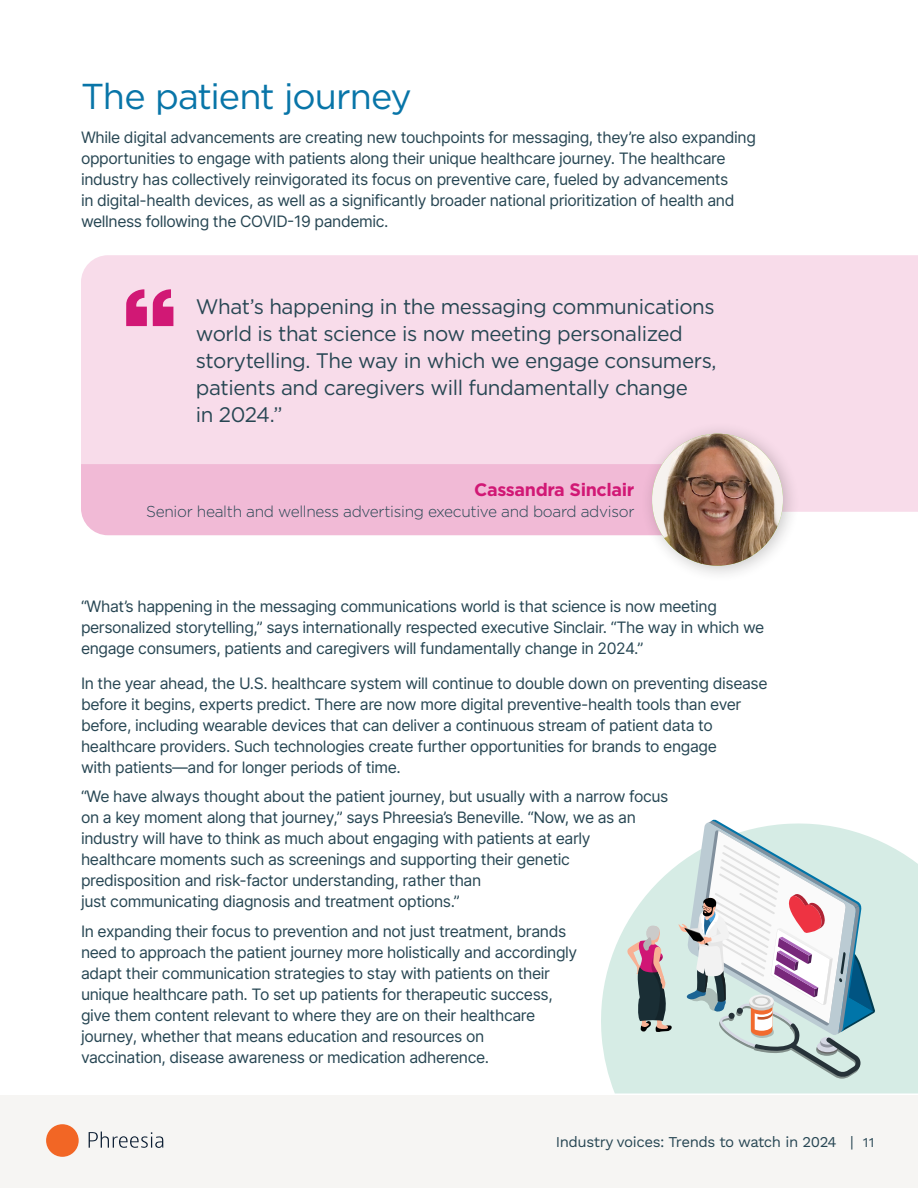
<style>
.page{position:relative;width:918px;height:1188px;background:#fff}
.page>*{position:absolute;margin:0;border:0;box-sizing:border-box;transform-origin:0 0}
.Section_Head{font:36px "Gotham";letter-spacing:-.03em;color:#0875a8}
.Section_Body{font:21px/27px "Gotham";letter-spacing:-.02em;color:#274653}
.Section_Body-2{font:700 18px "Gotham";letter-spacing:-.02em;color:#d11875}
.Section_Body-3{font:15.75px/21px "Inter";letter-spacing:-.025em;color:#274653}
.Section_Body-4{font:300 15.75px "Gotham";letter-spacing:-.02em;color:#274653}
.t1{font:15px "Work Sans";letter-spacing:-.03em;color:#274653}
.s1{font-size:13.5px}
</style>
<div class="page">
<div style="left:0;top:1095px;width:918px;height:93px;background:#f6f5f3"></div>
<div style="left:46px;top:1124px;width:33px;height:33px;background:#f26625;border-radius:50%"></div>
<svg style="left:89px;top:1132px;width:74px;height:16px"></svg>
<div style="left:81px;top:255px;width:837px;height:257px;background:#f8dcea"></div>
<svg style="left:153px;top:289px;width:20px;height:37px"></svg>
<svg style="left:126px;top:289px;width:21px;height:37px"></svg>
<div style="left:81px;top:464px;width:559px;height:71px;background:#f1bad6"></div>
<div style="left:640px;top:421px;width:161px;height:162px;background:#231f20;opacity:.25"></div>
<img style="left:652px;top:434px;width:131px;height:132px">
<svg style="left:601px;top:839px;width:317px;height:254px;fill:#d6ece5"></svg>
<svg style="left:678px;top:819px;width:197px;height:262px"></svg>
<div style="left:749px;top:995px;width:25px;height:13px;background:#f2f2f2;border-radius:50%"></div>
<svg style="left:752px;top:996px;width:19px;height:10px"></svg>
<div style="left:755px;top:998px;width:13px;height:7px;background:#f2f2f2;border-radius:50%"></div>
<svg style="left:627px;top:925px;width:45px;height:107px;background:#a39c9f"></svg>
<p class="Section_Head" style="left:81px;top:73px;width:332px">The patient journey</p>
<p class="Section_Body-3" style="left:81px;top:127px;width:677px">While digital advancements are creating new touchpoints for messaging, they’re also expanding opportunities to engage with patients along their unique healthcare journey. The healthcare industry has collectively reinvigorated its focus on preventive care, fueled by advancements<br>in digital-health devices, as well as a significantly broader national prioritization of health and wellness following the COVID-19 pandemic.</p>
<p class="Section_Body" style="left:196px;top:293px;width:522px">What’s happening in the messaging communications world is that science is now meeting personalized storytelling. The way in which we engage consumers, patients and caregivers will fundamentally change<br>in 2024.”</p>
<p class="Section_Body-2" style="left:474px;top:478px;width:162px">Cassandra Sinclair</p>
<p class="Section_Body-4" style="left:146px;top:502px;width:490px">Senior health and wellness advertising executive and board advisor</p>
<p class="Section_Body-3" style="left:81px;top:596px;width:685px">“What’s happening in the messaging communications world is that science is now meeting personalized storytelling,” says internationally respected executive Sinclair. “The way in which we engage consumers, patients and caregivers will fundamentally change in 2024.”</p>
<p class="Section_Body-3" style="left:81px;top:672px;width:688px">In the year ahead, the U.S. healthcare system will continue to double down on preventing disease before it begins, experts predict. There are now more digital preventive-health tools than ever before, including wearable devices that can deliver a continuous stream of patient data to healthcare providers. Such technologies create further opportunities for brands to engage<br>with patients—and for longer periods of time.</p>
<p class="Section_Body-3" style="left:81px;top:786px;width:589px">“We have always thought about the patient journey, but usually with a narrow focus on a key moment along that journey,” says Phreesia’s Beneville. “Now, we as an industry will have to think as much about engaging with patients at early healthcare moments such as screenings and supporting their genetic predisposition and risk-factor understanding, rather than<br>just communicating diagnosis and treatment options.”</p>
<p class="Section_Body-3" style="left:81px;top:920px;width:498px">In expanding their focus to prevention and not just treatment, brands need to approach the patient journey more holistically and accordingly adapt their communication strategies to stay with patients on their unique healthcare path. To set up patients for therapeutic success, give them content relevant to where they are on their healthcare journey, whether that means education and resources on<br>vaccination, disease awareness or medication adherence.</p>
<p class="t1" style="left:556px;top:1133px;width:320px">Industry voices: Trends to watch in 2024 | <span class="s1">11</span></p>
</div>
